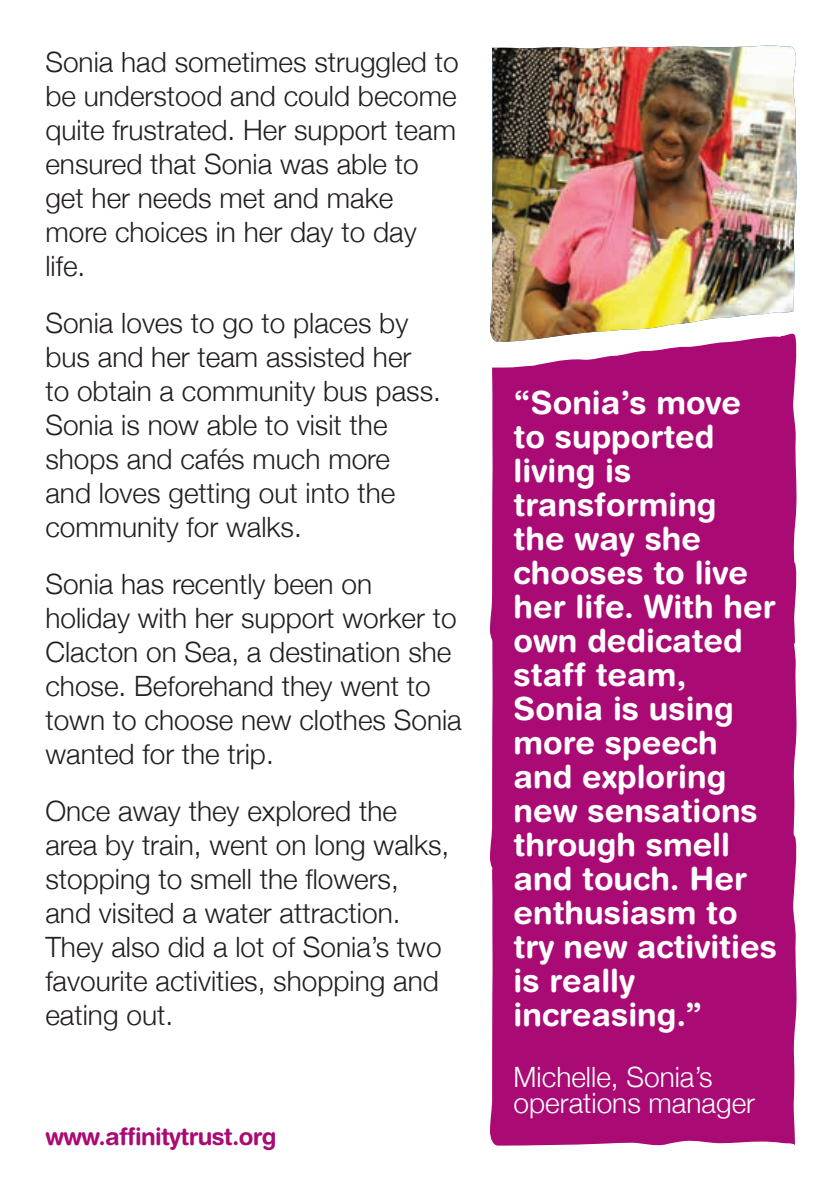
<style>
.page{position:relative;width:840px;height:1191px;background:#fff}
.page>*{position:absolute;margin:0;border:0;box-sizing:border-box;transform-origin:0 0}
.t1{font:700 32px/34px "Helvetica Rounded";color:#fff}
.t2{font:300 28px/34px "Helvetica Neue";color:#231f20}
.t3{font:300 28px/26px "Helvetica Neue";color:#fff}
.t4{font:700 24px "Helvetica Rounded";letter-spacing:-.03em;color:#aa0a73}
</style>
<div class="page">
<div style="left:492px;top:342px;width:305px;height:217px;background:#aa0a73"></div>
<div style="left:490px;top:559px;width:307px;height:273px;background:#aa0a73"></div>
<div style="left:490px;top:832px;width:307px;height:314px;background:#aa0a73"></div>
<img style="left:490px;top:45px;width:307px;height:297px">
<p class="t2" style="left:45px;top:43px;width:414px">Sonia had sometimes struggled to be understood and could become quite frustrated. Her support team ensured that Sonia was able to get her needs met and make more choices in her day to day life.</p>
<p class="t2" style="left:45px;top:304px;width:397px">Sonia loves to go to places by bus and her team assisted her to obtain a community bus pass.<br>Sonia is now able to visit the shops and cafés much more and loves getting out into the community for walks.</p>
<p class="t2" style="left:45px;top:565px;width:417px">Sonia has recently been on holiday with her support worker to<br>Clacton on Sea, a destination she chose. Beforehand they went to town to choose new clothes Sonia wanted for the trip.</p>
<p class="t2" style="left:45px;top:791px;width:405px">Once away they explored the area by train, went on long walks, stopping to smell the flowers, and visited a water attraction.<br>They also did a lot of Sonia’s two favourite activities, shopping and eating out.</p>
<p class="t4" style="left:45px;top:1121px;width:232px">www.affinitytrust.org</p>
<p class="t1" style="left:513px;top:385px;width:264px">“Sonia’s move to supported living is transforming<br>the way she chooses to live her life. With her own dedicated staff team,<br>Sonia is using more speech and exploring new sensations through smell and touch. Her enthusiasm to try new activities is really increasing.”</p>
<p class="t3" style="left:513px;top:1061px;width:243px">Michelle, Sonia’s operations manager</p>
</div>
